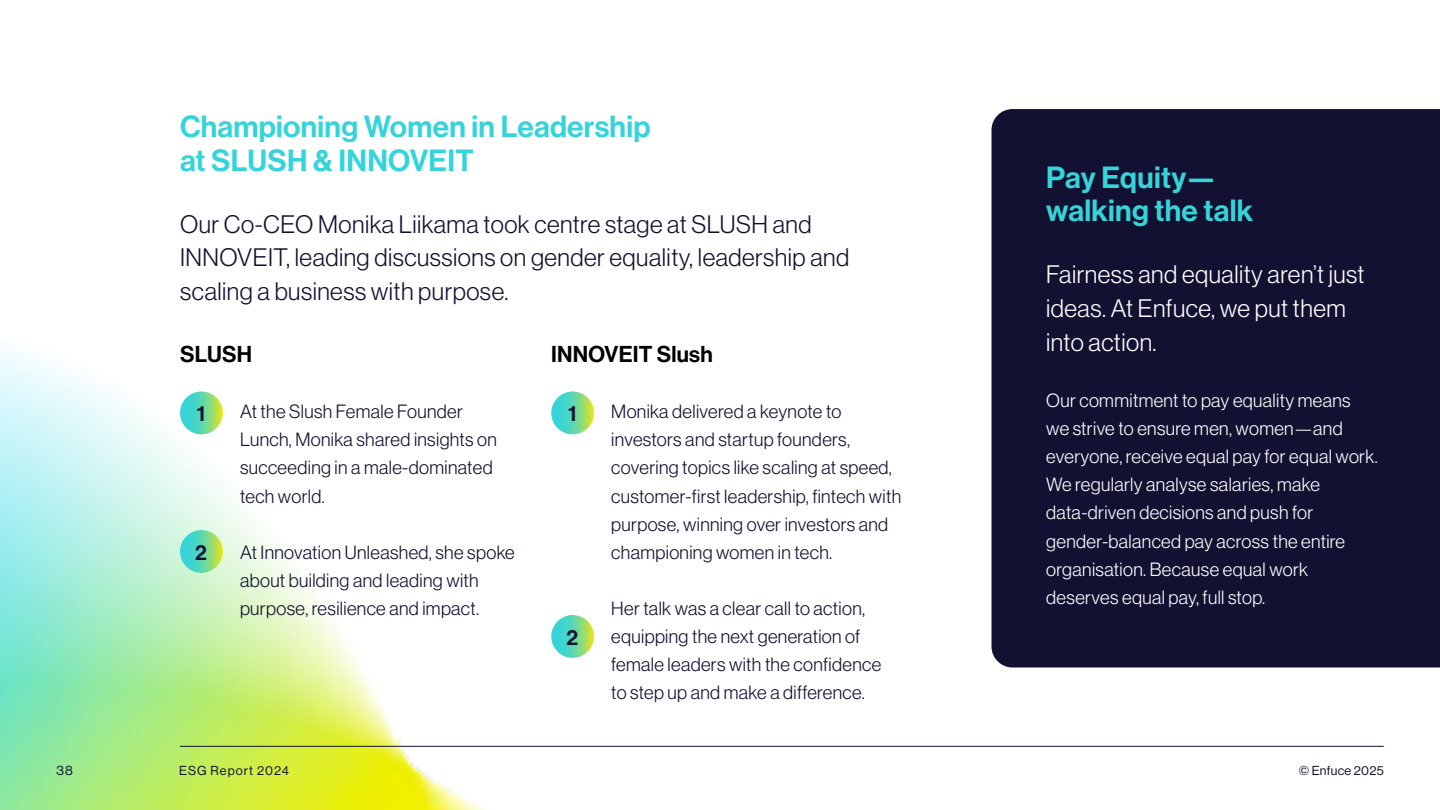
<style>
.page{position:relative;width:1440px;height:810px;background:#fff}
.page>*{position:absolute;margin:0;border:0;box-sizing:border-box;transform-origin:0 0}
.t1{font:30px/33.8px "N Haas Grotesk DS Pro 65 Md";letter-spacing:.01em;color:#35d4da}
.t2{font:24.75px/33.8px "N Haas Grotesk DS Pro 45 Lt";letter-spacing:.02em;color:#121132}
.t3{font:24.75px/33.8px "N Haas Grotesk DS Pro 45 Lt";letter-spacing:.02em;color:#fff}
.t4{font:22.5px "N Haas Grotesk DS Pro 65 Md";letter-spacing:.01em;color:#000}
.t5{font:21.45px "N Haas Grotesk DS Pro 65 Md";color:#121132}
.t6{font:18.75px/28.1px "N Haas Grotesk DS Pro 45 Lt";letter-spacing:.02em;color:#121132}
.t7{font:18.75px/28.1px "N Haas Grotesk DS Pro 45 Lt";letter-spacing:.02em;color:#fff}
.t8{font:12.75px "N Haas Grotesk DS Pro 55 Rg";letter-spacing:.07em;color:#121132}
.t9{font:12.75px "N Haas Grotesk DS Pro 55 Rg";letter-spacing:.02em;color:#121132}
</style>
<div class="page">
<img style="left:0;top:347px;width:661px;height:463px">
<div style="left:992px;top:109px;width:448px;height:559px;background:#121132"></div>
<svg style="left:180px;top:392px;width:43px;height:42px"></svg>
<svg style="left:551px;top:392px;width:43px;height:42px"></svg>
<svg style="left:180px;top:530px;width:43px;height:43px"></svg>
<svg style="left:551px;top:615px;width:43px;height:43px"></svg>
<hr style="left:180px;top:746px;width:1204px;height:1px;background:#121132">
<h1 class="t1" style="left:180px;top:110px;width:472px">Championing Women in Leadership at SLUSH &amp; INNOVEIT</h1>
<h2 class="t2" style="left:180px;top:207px;width:671px">Our Co-CEO Monika Liikama took centre stage at SLUSH and<br>INNOVEIT, leading discussions on gender equality, leadership and scaling a business with purpose.</h2>
<p class="t4" style="left:180px;top:341px;width:74px">SLUSH</p>
<p class="t4" style="left:551px;top:341px;width:163px">INNOVEIT Slush</p>
<p class="t6" style="left:240px;top:398px;width:258px">At the Slush Female Founder<br>Lunch, Monika shared insights on succeeding in a male-dominated tech world.</p>
<p class="t5" style="left:197px;top:401px;width:10px">1</p>
<p class="t5" style="left:568px;top:401px;width:10px">1</p>
<p class="t5" style="left:195px;top:540px;width:13px">2</p>
<p class="t6" style="left:240px;top:538px;width:276px">At Innovation Unleashed, she spoke about building and leading with purpose, resilience and impact.</p>
<p class="t5" style="left:566px;top:625px;width:13px">2</p>
<p class="t6" style="left:611px;top:398px;width:292px">Monika delivered a keynote to investors and startup founders, covering topics like scaling at speed, customer-first leadership, fintech with purpose, winning over investors and championing women in tech.</p>
<p class="t6" style="left:611px;top:594px;width:272px">Her talk was a clear call to action, equipping the next generation of female leaders with the confidence to step up and make a difference.</p>
<h1 class="t1" style="left:1046px;top:161px;width:209px">Pay Equity— walking the talk</h1>
<h2 class="t3" style="left:1046px;top:258px;width:320px">Fairness and equality aren’t just ideas. At Enfuce, we put them into action.</h2>
<p class="t7" style="left:1046px;top:386px;width:333px">Our commitment to pay equality means we strive to ensure men, women—and everyone, receive equal pay for equal work.<br>We regularly analyse salaries, make data-driven decisions and push for gender-balanced pay across the entire organisation. Because equal work deserves equal pay, full stop.</p>
<p class="t8" style="left:56px;top:763px;width:18px">38</p>
<p class="t8" style="left:179px;top:763px;width:111px">ESG Report 2024</p>
<p class="t9" style="left:1299px;top:763px;width:86px">© Enfuce 2025</p>
</div>
